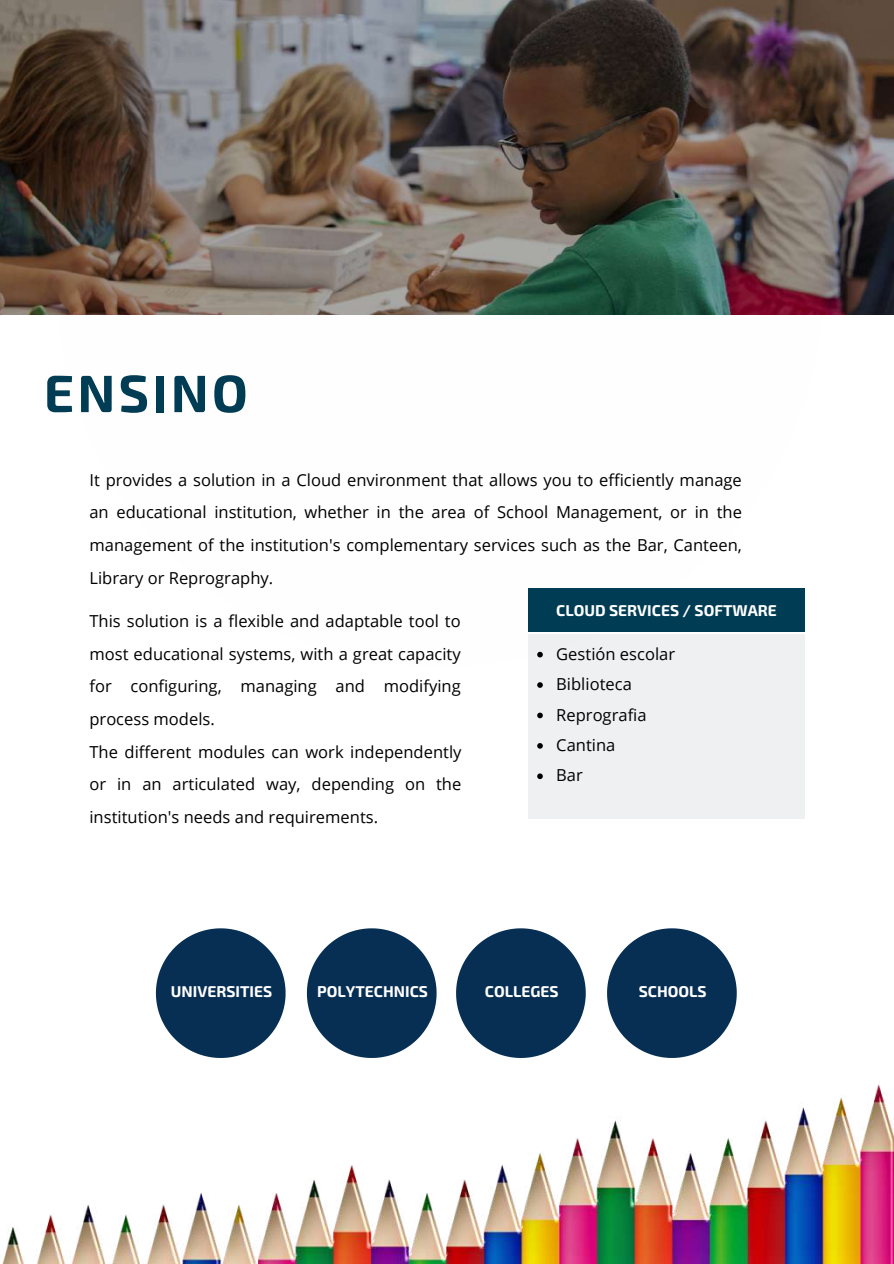
<style>
.page{position:relative;width:894px;height:1264px;background:#fff}
.page>*{position:absolute;margin:0;border:0;box-sizing:border-box;transform-origin:0 0}
.t1{font:700 52.5px "Exo 2";letter-spacing:.06em;color:#003c54}
.t2{font:16.5px/32.7px "Open Sans";color:#000}
.t3{font:700 15.6px "Exo 2";color:#fff}
</style>
<div class="page">
<img style="left:2px;top:983px;width:891px;height:280px">
<img style="left:0;top:0;width:893px;height:314px">
<div style="left:528px;top:633px;width:276px;height:185px;background:#eef0f1"></div>
<div style="left:528px;top:588px;width:276px;height:44px;background:#003c54"></div>
<svg style="left:156px;top:928px;width:129px;height:129px"></svg>
<svg style="left:307px;top:928px;width:129px;height:129px"></svg>
<svg style="left:456px;top:928px;width:129px;height:129px"></svg>
<svg style="left:607px;top:928px;width:129px;height:129px"></svg>
<svg style="left:537px;top:651px;width:5px;height:6px"></svg>
<svg style="left:537px;top:682px;width:5px;height:6px"></svg>
<svg style="left:537px;top:712px;width:5px;height:6px"></svg>
<svg style="left:537px;top:743px;width:5px;height:5px"></svg>
<svg style="left:537px;top:773px;width:5px;height:6px"></svg>
<h1 class="t1" style="left:44px;top:359px;width:205px">ENSINO</h1>
<p class="t2" style="left:89px;top:463px;width:654px;text-align:justify">It provides a solution in a Cloud environment that allows you to efficiently manage an educational institution, whether in the area of School Management, or in the management of the institution's complementary services such as the Bar, Canteen, Library or Reprography.</p>
<p class="t3" style="left:556px;top:600px;width:222px">CLOUD SERVICES / SOFTWARE</p>
<p class="t2" style="left:89px;top:604px;width:373px">This solution is a flexible and adaptable tool to most educational systems, with a great capacity for configuring, managing and modifying process models.<br>The different modules can work independently or in an articulated way, depending on the institution's needs and requirements.</p>
<p class="t2" style="left:556px;top:638px;width:120px;line-height:30.5px">Gestión escolar<br>Biblioteca<br>Reprografia<br>Cantina<br>Bar</p>
<p class="t3" style="left:171px;top:981px;width:103px">UNIVERSITIES</p>
<p class="t3" style="left:317px;top:981px;width:112px">POLYTECHNICS</p>
<p class="t3" style="left:484px;top:981px;width:75px">COLLEGES</p>
<p class="t3" style="left:638px;top:981px;width:69px">SCHOOLS</p>
</div>
